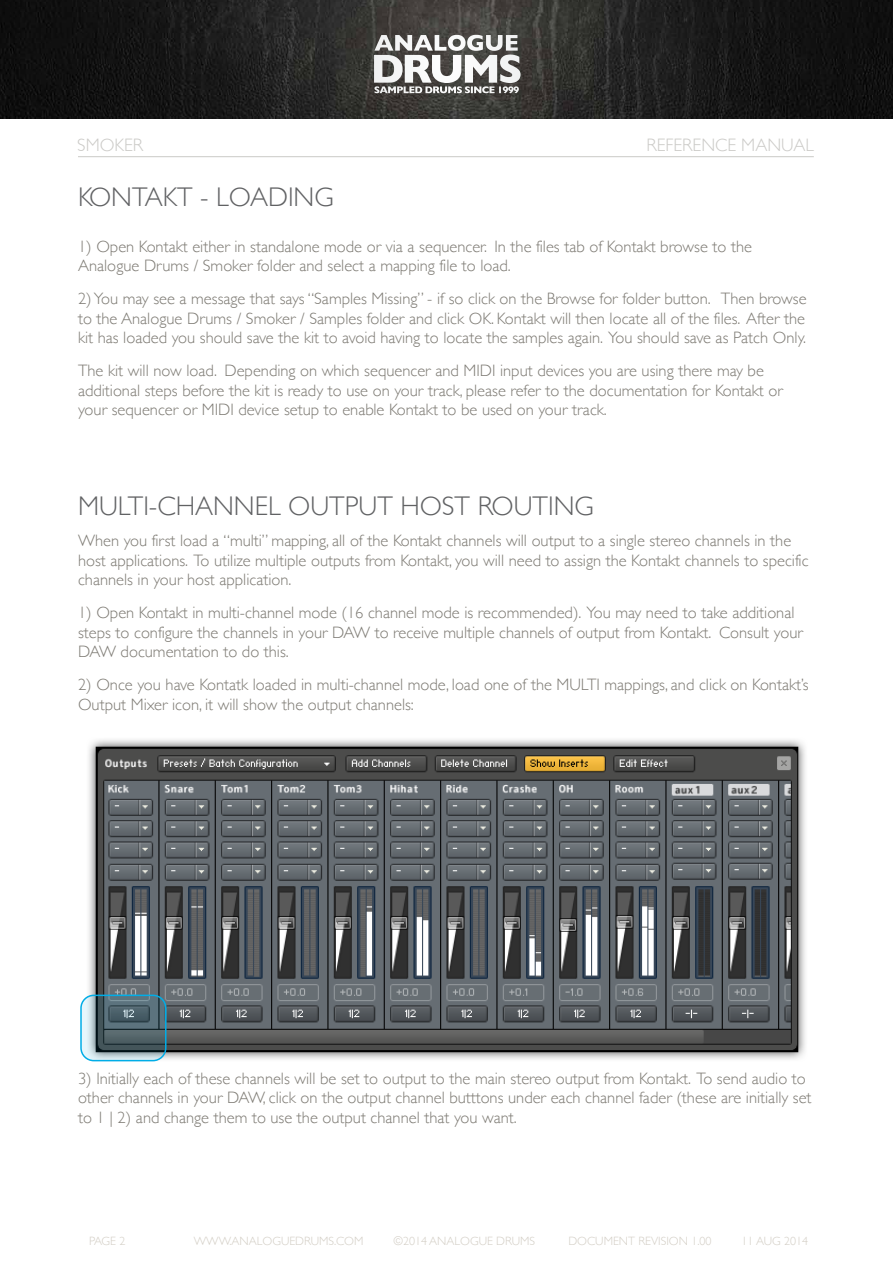
<style>
.page{position:relative;width:893px;height:1263px;background:#fff}
.page>*{position:absolute;margin:0;border:0;box-sizing:border-box;transform-origin:0 0}
.t1{font:300 27px "Gill Sans";color:#616264}
.t2{font:300 18px "Gill Sans";color:#cbcac7}
.t3{font:300 16.5px/19.5px "Gill Sans";color:#7d7a73}
.t4{font:300 12px "Gill Sans";color:#d2cdc4}
</style>
<div class="page">
<hr style="left:78px;top:156px;width:736px;height:1px;background:#cbcac7">
<img style="left:0;top:0;width:893px;height:119px">
<svg style="left:374px;top:35px;width:147px;height:48px"></svg>
<img style="left:81px;top:740px;width:724px;height:322px">
<div style="left:80px;top:994px;width:86px;height:67px;border:2px solid #00ade7;border-radius:13px"></div>
<svg style="left:81px;top:995px;width:85px;height:66px;background:#647f89"></svg>
<p class="t2" style="left:77px;top:131px;width:68px">SMOKER</p>
<p class="t2" style="left:646px;top:131px;width:169px">REFERENCE MANUAL</p>
<h1 class="t1" style="left:78px;top:176px;width:257px">KONTAKT - LOADING</h1>
<p class="t3" style="left:78px;top:236px;width:676px">1) Open Kontakt either in standalone mode or via a sequencer. In the files tab of Kontakt browse to the<br>Analogue Drums / Smoker folder and select a mapping file to load.</p>
<p class="t3" style="left:78px;top:288px;width:730px;text-align:justify">2)You may see a message that says “Samples Missing” - if so click on the Browse for folder button. Then browse to the Analogue Drums / Smoker / Samples folder and click OK. Kontakt will then locate all of the files. After the kit has loaded you should save the kit to avoid having to locate the samples again. You should save as Patch Only.</p>
<p class="t3" style="left:78px;top:360px;width:706px">The kit will now load. Depending on which sequencer and MIDI input devices you are using there may be additional steps before the kit is ready to use on your track, please refer to the documentation for Kontakt or your sequencer or MIDI device setup to enable Kontakt to be used on your track.</p>
<h1 class="t1" style="left:78px;top:484px;width:517px">MULTI-CHANNEL OUTPUT HOST ROUTING</h1>
<p class="t3" style="left:78px;top:530px;width:732px">When you first load a “multi” mapping, all of the Kontakt channels will output to a single stereo channels in the host applications. To utilize multiple outputs from Kontakt, you will need to assign the Kontakt channels to specific channels in your host application.</p>
<p class="t3" style="left:78px;top:602px;width:726px">1) Open Kontakt in multi-channel mode (16 channel mode is recommended). You may need to take additional steps to configure the channels in your DAW to receive multiple channels of output from Kontakt. Consult your<br>DAW documentation to do this.</p>
<p class="t3" style="left:78px;top:674px;width:732px">2) Once you have Kontatk loaded in multi-channel mode, load one of the MULTI mappings, and click on Kontakt’s<br>Output Mixer icon, it will show the output channels:</p>
<p class="t3" style="left:78px;top:1068px;width:735px">3) Initially each of these channels will be set to output to the main stereo output from Kontakt. To send audio to other channels in your DAW, click on the output channel butttons under each channel fader (these are initially set to 1 | 2) and change them to use the output channel that you want.</p>
<p class="t4" style="left:89px;top:1231px;width:38px">PAGE 2</p>
<p class="t4" style="left:194px;top:1231px;width:171px">WWW.ANALOGUEDRUMS.COM</p>
<p class="t4" style="left:394px;top:1231px;width:143px">©2014 ANALOGUE DRUMS</p>
<p class="t4" style="left:568px;top:1231px;width:145px">DOCUMENT REVISION 1.00</p>
<p class="t4" style="left:741px;top:1231px;width:68px">11 AUG 2014</p>
</div>
